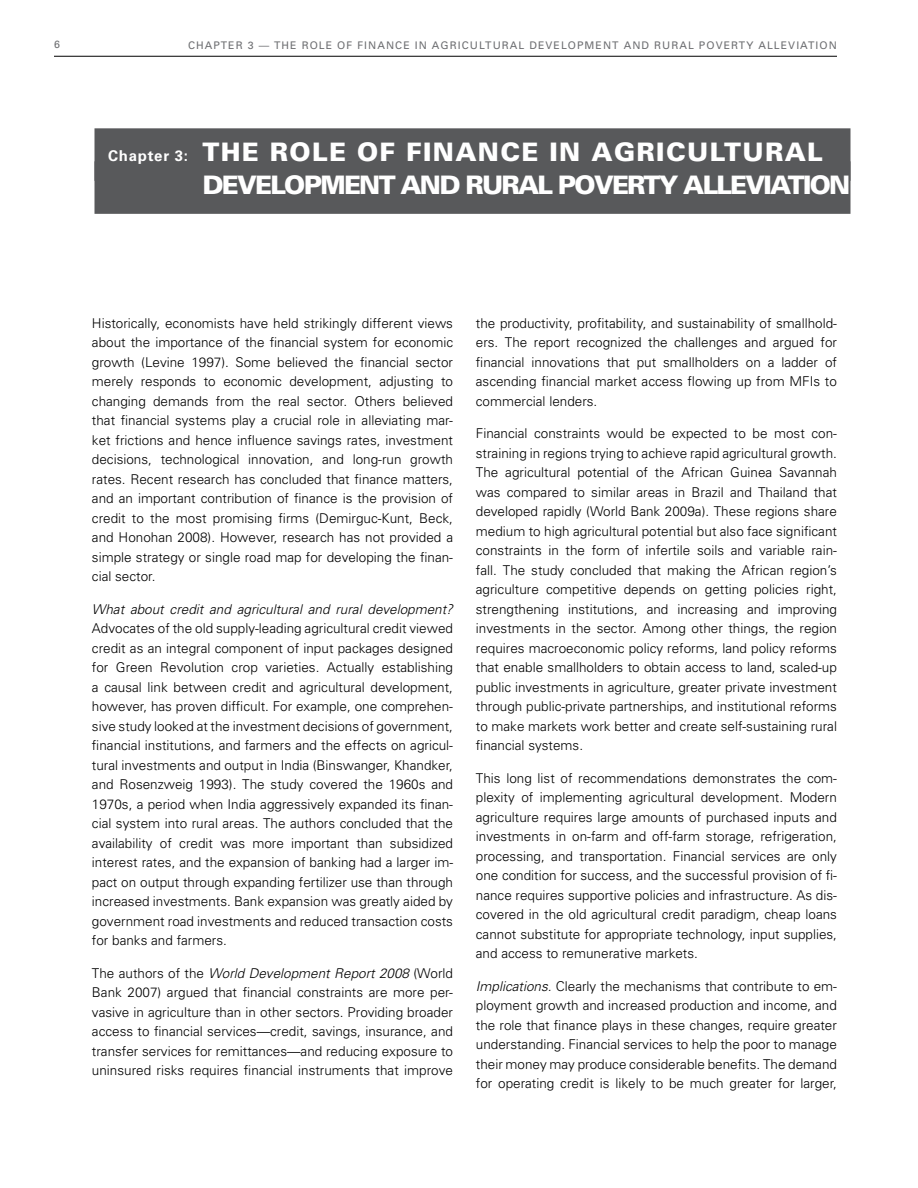
<style>
.page{position:relative;width:918px;height:1188px;background:#fff}
.page>*{position:absolute;margin:0;border:0;box-sizing:border-box;transform-origin:0 0}
.t1{font:900 25.5px/33px "Univers";letter-spacing:.05em;color:#fff}
.t2{font:900 25.5px "Univers";letter-spacing:-.07em;color:#fff}
.t3{font:300 13.5px/19.5px "Univers";color:#000;text-align:justify}
.t4{font:italic 300 13.5px "Univers";color:#000}
.t5{font:10.5px "Univers";letter-spacing:.1em;color:#6d6e71}
.s1{font-weight:700;font-size:15px}
.s2{font-style:italic}
</style>
<div class="page">
<hr style="left:54px;top:56px;width:783px;height:1px;background:#000">
<div style="left:94px;top:128px;width:756px;height:53px;background:#58595b"></div>
<div style="left:94px;top:161px;width:756px;height:53px;background:#58595b"></div>
<p class="t5" style="left:54px;top:38px;width:7px">6</p>
<p class="t5" style="left:188px;top:39px;width:17px">CHAPTER</p>
<p class="t5" style="left:248px;top:39px;width:591px">3 — THE ROLE OF FINANCE IN AGRICULTURAL DEVELOPMENT AND RURAL POVERTY ALLEVIATION</p>
<h1 class="t1" style="left:203px;top:135px;width:622px;text-indent:-95px"><span class="s1">Chapter 3:</span> THE ROLE OF FINANCE IN AGRICULTURAL<br>DEVELOPMENT</h1>
<h1 class="t2" style="left:401px;top:169px;width:451px">AND RURAL POVERTY ALLEVIATION</h1>
<p class="t3" style="left:92px;top:313px;width:363px">Historically, economists have held strikingly different views about the importance of the financial system for economic growth (Levine 1997). Some believed the financial sector merely responds to economic development, adjusting to changing demands from the real sector. Others believed that financial systems play a crucial role in alleviating mar&shy;ket frictions and hence influence savings rates, investment decisions, technological innovation, and long-run growth rates. Recent research has concluded that finance matters, and an important contribution of finance is the provision of credit to the most promising firms (Demirguc-Kunt, Beck, and Honohan 2008). However, research has not provided a simple strategy or single road map for developing the finan&shy;cial sector.</p>
<p class="t4" style="left:92px;top:601px;width:363px">What about credit and agricultural and rural development?</p>
<p class="t3" style="left:92px;top:619px;width:363px">Advocates of the old supply-leading agricultural credit viewed credit as an integral component of input packages designed for Green Revolution crop varieties. Actually establishing a causal link between credit and agricultural development, however, has proven difficult. For example, one comprehen&shy;sive study looked at the investment decisions of government, financial institutions, and farmers and the effects on agricul&shy;tural investments and output in India (Binswanger, Khandker, and Rosenzweig 1993). The study covered the 1960s and 1970s, a period when India aggressively expanded its finan&shy;cial system into rural areas. The authors concluded that the availability of credit was more important than subsidized interest rates, and the expansion of banking had a larger im&shy;pact on output through expanding fertilizer use than through increased investments. Bank expansion was greatly aided by government road investments and reduced transaction costs for banks and farmers.</p>
<p class="t3" style="left:92px;top:963px;width:363px">The authors of the <span class="s2">World Development Report 2008</span> (World Bank 2007) argued that financial constraints are more per&shy;vasive in agriculture than in other sectors. Providing broader access to financial services—credit, savings, insurance, and transfer services for remittances—and reducing exposure to uninsured risks requires financial instruments that improve</p>
<p class="t3" style="left:476px;top:313px;width:363px">the productivity, profitability, and sustainability of smallhold&shy;ers. The report recognized the challenges and argued for financial innovations that put smallholders on a ladder of ascending financial market access flowing up from MFIs to commercial lenders.</p>
<p class="t3" style="left:476px;top:424px;width:363px">Financial constraints would be expected to be most con&shy;straining in regions trying to achieve rapid agricultural growth.<br>The agricultural potential of the African Guinea Savannah was compared to similar areas in Brazil and Thailand that developed rapidly (World Bank 2009a). These regions share medium to high agricultural potential but also face significant constraints in the form of infertile soils and variable rain&shy;fall. The study concluded that making the African region’s agriculture competitive depends on getting policies right, strengthening institutions, and increasing and improving investments in the sector. Among other things, the region requires macroeconomic policy reforms, land policy reforms that enable smallholders to obtain access to land, scaled-up public investments in agriculture, greater private investment through public-private partnerships, and institutional reforms to make markets work better and create self-sustaining rural financial systems.</p>
<p class="t3" style="left:476px;top:768px;width:363px">This long list of recommendations demonstrates the com&shy;plexity of implementing agricultural development. Modern agriculture requires large amounts of purchased inputs and investments in on-farm and off-farm storage, refrigeration, processing, and transportation. Financial services are only one condition for success, and the successful provision of fi&shy;nance requires supportive policies and infrastructure. As dis&shy;covered in the old agricultural credit paradigm, cheap loans cannot substitute for appropriate technology, input supplies, and access to remunerative markets.</p>
<p class="t3" style="left:476px;top:976px;width:363px"><span class="s2">Implications.</span> Clearly the mechanisms that contribute to em&shy;ployment growth and increased production and income, and the role that finance plays in these changes, require greater understanding. Financial services to help the poor to manage their money may produce considerable benefits. The demand for operating credit is likely to be much greater for larger,</p>
</div>
